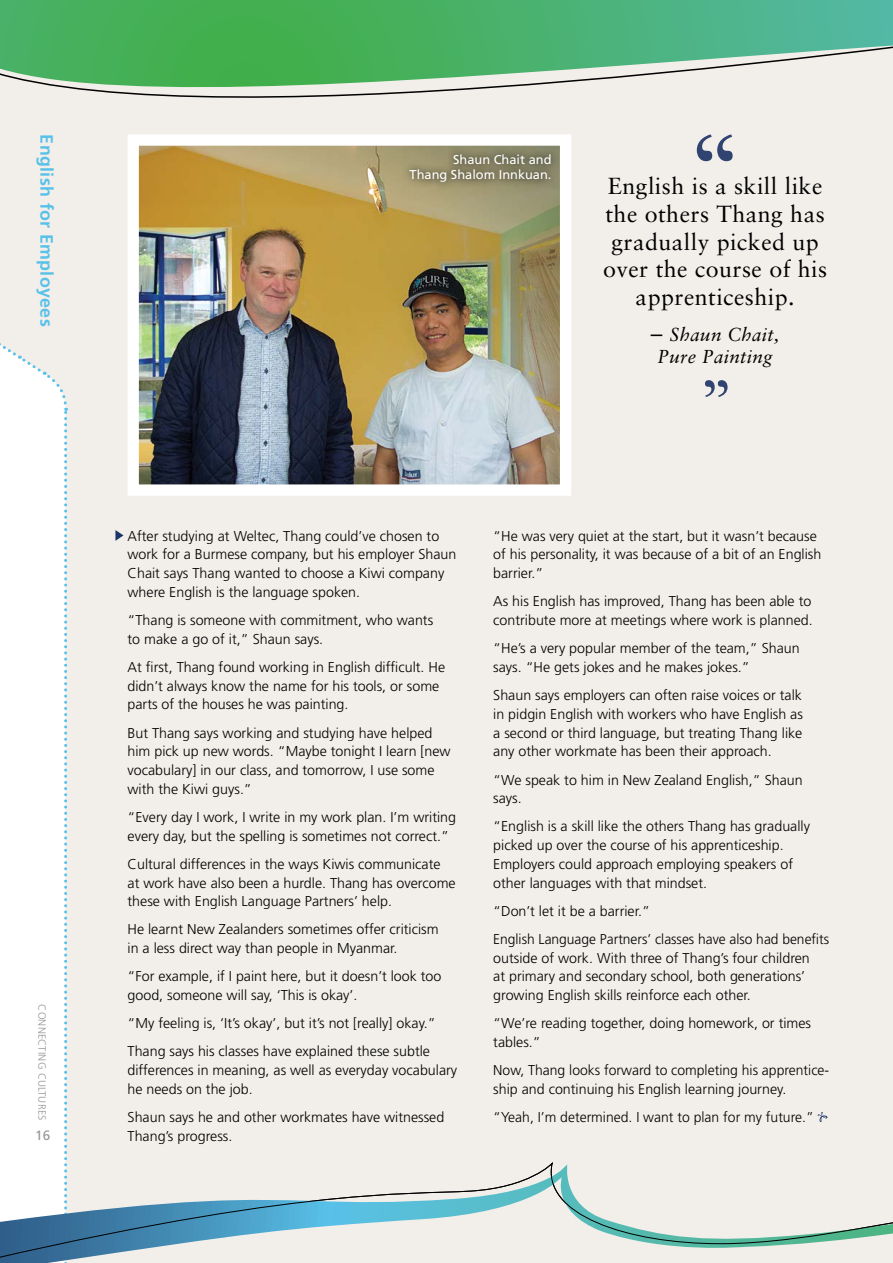
<style>
.page{position:relative;width:893px;height:1263px;background:#fff}
.page>*{position:absolute;margin:0;border:0;box-sizing:border-box;transform-origin:0 0}
.t1{font:23.25px/27.8px "Sabon MC";letter-spacing:.02em;color:#000;text-align:center}
.t2{font:italic 18.75px/21.8px "Sabon MC";letter-spacing:.02em;color:#000;text-align:center}
.t3{font:700 17.85px "Frutiger";letter-spacing:.02em;color:#58c1e9}
.t4{font:300 14.25px/18.8px "Frutiger";color:#000}
.t5{font:13.5px "Frutiger";color:#939598}
.t6{font:12.9px/15px "Frutiger Roman M";color:#fff;text-align:right}
.t7{font:300 10.5px "Frutiger";letter-spacing:.02em;color:#939598}
.s1{font-style:normal;font-size:23.25px}
</style>
<div class="page">
<div style="left:0;top:188px;width:893px;height:975px;background:#f2efea"></div>
<svg style="left:0;top:326px;width:69px;height:837px"></svg>
<svg style="left:0;top:1163px;width:893px;height:100px;background:#c9d9dc"></svg>
<svg style="left:0;top:0;width:893px;height:188px;background:#a6d2b0"></svg>
<svg style="left:818px;top:1112px;width:9px;height:10px"></svg>
<img style="left:140px;top:146px;width:419px;height:338px">
<svg style="left:697px;top:134px;width:36px;height:27px"></svg>
<svg style="left:705px;top:380px;width:23px;height:17px"></svg>
<svg style="left:402px;top:146px;width:158px;height:45px;background:#8b8565"></svg>
<svg style="left:115px;top:530px;width:9px;height:11px"></svg>
<p class="t3" style="left:57px;top:134px;width:194px;rotate:90deg">English for Employees</p>
<p class="t7" style="left:48px;top:1004px;width:118px;rotate:90deg">Connecting Cultures</p>
<p class="t5" style="left:35px;top:1127px;width:17px">16</p>
<p class="t6" style="left:410px;top:152px;width:143px">Shaun Chait and<br>Thang Shalom Innkuan.</p>
<h1 class="t1" style="left:603px;top:172px;width:226px">English is a skill like the others Thang has gradually picked up over the course of his apprenticeship.</h1>
<h2 class="t2" style="left:651px;top:324px;width:130px"><span class="s1">–</span> Shaun Chait,<br>Pure Painting</h2>
<p class="t4" style="left:128px;top:526px;width:330px">After studying at Weltec, Thang could’ve chosen to work for a Burmese company, but his employer Shaun Chait says Thang wanted to choose a Kiwi company where English is the language spoken.</p>
<p class="t4" style="left:128px;top:611px;width:307px">“Thang is someone with commitment, who wants to make a go of it,” Shaun says.</p>
<p class="t4" style="left:128px;top:657px;width:319px">At first, Thang found working in English difficult. He didn’t always know the name for his tools, or some parts of the houses he was painting.</p>
<p class="t4" style="left:128px;top:723px;width:325px">But Thang says working and studying have helped him pick up new words. “Maybe tonight I learn [new vocabulary] in our class, and tomorrow, I use some with the Kiwi guys.”</p>
<p class="t4" style="left:128px;top:808px;width:330px">“Every day I work, I write in my work plan. I’m writing every day, but the spelling is sometimes not correct.”</p>
<p class="t4" style="left:128px;top:854px;width:330px">Cultural differences in the ways Kiwis communicate at work have also been a hurdle. Thang has overcome these with English Language Partners’ help.</p>
<p class="t4" style="left:128px;top:920px;width:313px">He learnt New Zealanders sometimes offer criticism in a less direct way than people in Myanmar.</p>
<p class="t4" style="left:128px;top:967px;width:315px">“For example, if I paint here, but it doesn’t look too good, someone will say, ‘this is okay’.</p>
<p class="t4" style="left:128px;top:1009px;width:310px;line-height:28.2px">“My feeling is, ‘it’s okay’, but it’s not [really] okay.”<br>Thang says his classes have explained these subtle</p>
<p class="t4" style="left:128px;top:1061px;width:331px">differences in meaning, as well as everyday vocabulary he needs on the job.</p>
<p class="t4" style="left:128px;top:1108px;width:318px">Shaun says he and other workmates have witnessed<br>Thang’s progress.</p>
<p class="t4" style="left:493px;top:526px;width:330px">“He was very quiet at the start, but it wasn’t because of his personality, it was because of a bit of an English barrier.”</p>
<p class="t4" style="left:493px;top:592px;width:321px">As his English has improved, Thang has been able to contribute more at meetings where work is planned.</p>
<p class="t4" style="left:493px;top:639px;width:308px">“He’s a very popular member of the team,” Shaun says. “He gets jokes and he makes jokes.”</p>
<p class="t4" style="left:493px;top:686px;width:311px;text-align:justify">Shaun says employers can often raise voices or talk in pidgin English with workers who have English as a second or third language, but treating Thang like any other workmate has been their approach.</p>
<p class="t4" style="left:493px;top:770px;width:311px">“We speak to him in New Zealand English,” Shaun says.</p>
<p class="t4" style="left:493px;top:817px;width:318px">“English is a skill like the others Thang has gradually picked up over the course of his apprenticeship.<br>Employers could approach employing speakers of other languages with that mindset.</p>
<p class="t4" style="left:493px;top:897px;width:337px;line-height:27.9px">“Don’t let it be a barrier.”<br>English Language Partners’ classes have also had benefits</p>
<p class="t4" style="left:493px;top:948px;width:318px">outside of work. With three of Thang’s four children at primary and secondary school, both generations’ growing English skills reinforce each other.</p>
<p class="t4" style="left:493px;top:1014px;width:319px">“We’re reading together, doing homework, or times tables.”</p>
<p class="t4" style="left:493px;top:1061px;width:337px">Now, Thang looks forward to completing his apprentice&shy;ship and continuing his English learning journey.</p>
<p class="t4" style="left:493px;top:1107px;width:322px">“Yeah, I’m determined. I want to plan for my future.”</p>
</div>
